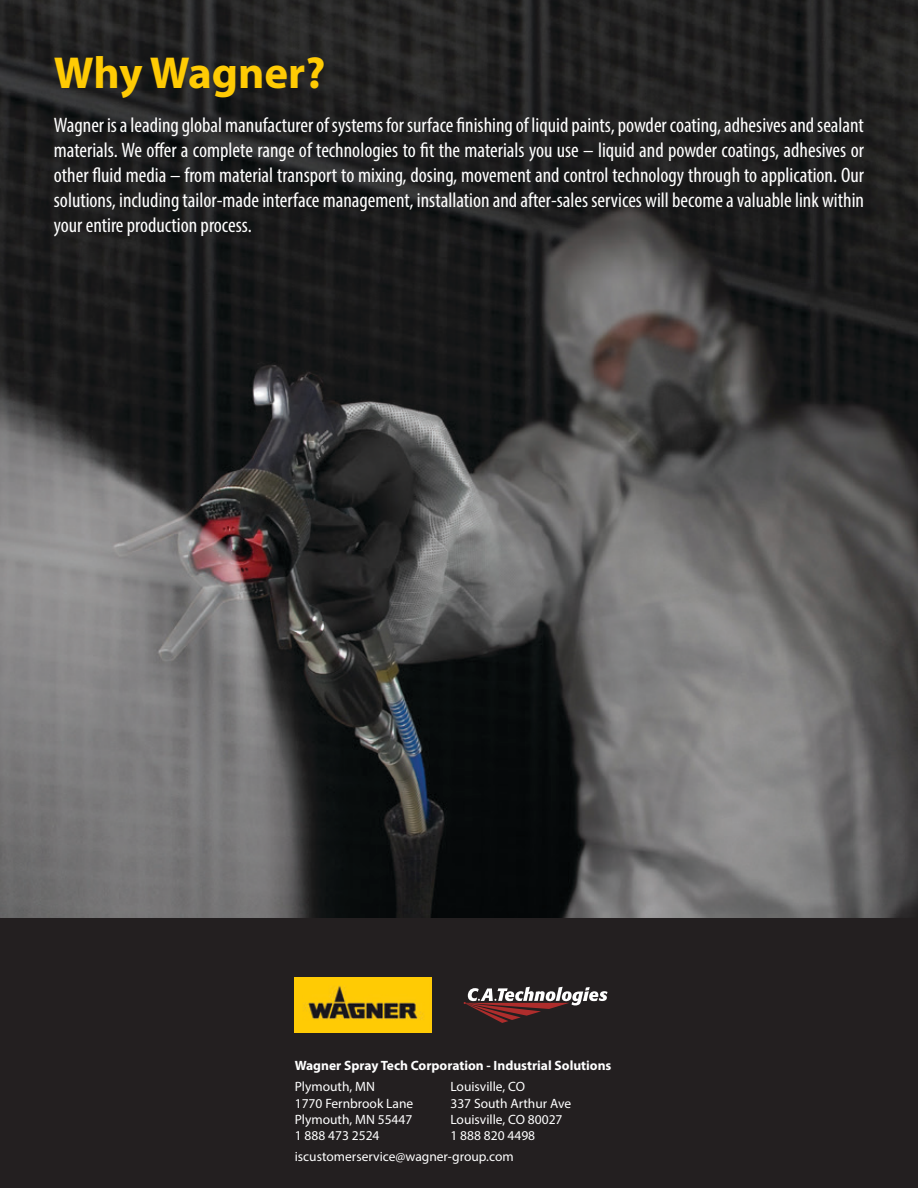
<style>
.page{position:relative;width:918px;height:1188px;background:#fff}
.page>*{position:absolute;margin:0;border:0;box-sizing:border-box;transform-origin:0 0}
.t1{font:700 45px "Myriad Pro";color:#ffcb04}
.t2{font:condensed 21px/25.2px "Myriad Pro";color:#fff;text-align:justify}
.t3{font:13.5px "Myriad Pro";color:#fff}
.t4{font:700 13.5px "Myriad Pro";color:#fff}
</style>
<div class="page">
<img style="left:0;top:0;width:918px;height:918px">
<div style="left:0;top:918px;width:918px;height:270px;background:#231f20"></div>
<img style="left:295px;top:977px;width:137px;height:56px">
<svg style="left:464px;top:987px;width:144px;height:36px;background:#60494a"></svg>
<p class="t1" style="left:54px;top:43px;width:273px">Why Wagner?</p>
<p class="t2" style="left:54px;top:112px;width:812px">Wagner is a leading global manufacturer of systems for surface finishing of liquid paints, powder coating, adhesives and sealant materials. We offer a complete range of technologies to fit the materials you use – liquid and powder coatings, adhesives or other fluid media – from material transport to mixing, dosing, movement and control technology through to application. Our solutions, including tailor-made interface management, installation and after-sales services will become a valuable link within your entire production process.</p>
<p class="t4" style="left:295px;top:1057px;width:318px">Wagner Spray Tech Corporation - Industrial Solutions</p>
<p class="t3" style="left:295px;top:1079px;width:82px">Plymouth, MN</p>
<p class="t3" style="left:295px;top:1095px;width:120px">1770 Fernbrook Lane</p>
<p class="t3" style="left:295px;top:1111px;width:119px">Plymouth, MN 55447</p>
<p class="t3" style="left:295px;top:1127px;width:86px">1 888 473 2524</p>
<p class="t3" style="left:295px;top:1148px;width:220px">iscustomerservice@wagner-group.com</p>
<p class="t3" style="left:450px;top:1079px;width:76px">Louisville, CO</p>
<p class="t3" style="left:450px;top:1095px;width:122px">337 South Arthur Ave</p>
<p class="t3" style="left:450px;top:1111px;width:114px">Louisville, CO 80027</p>
<p class="t3" style="left:450px;top:1127px;width:86px">1 888 820 4498</p>
</div>
